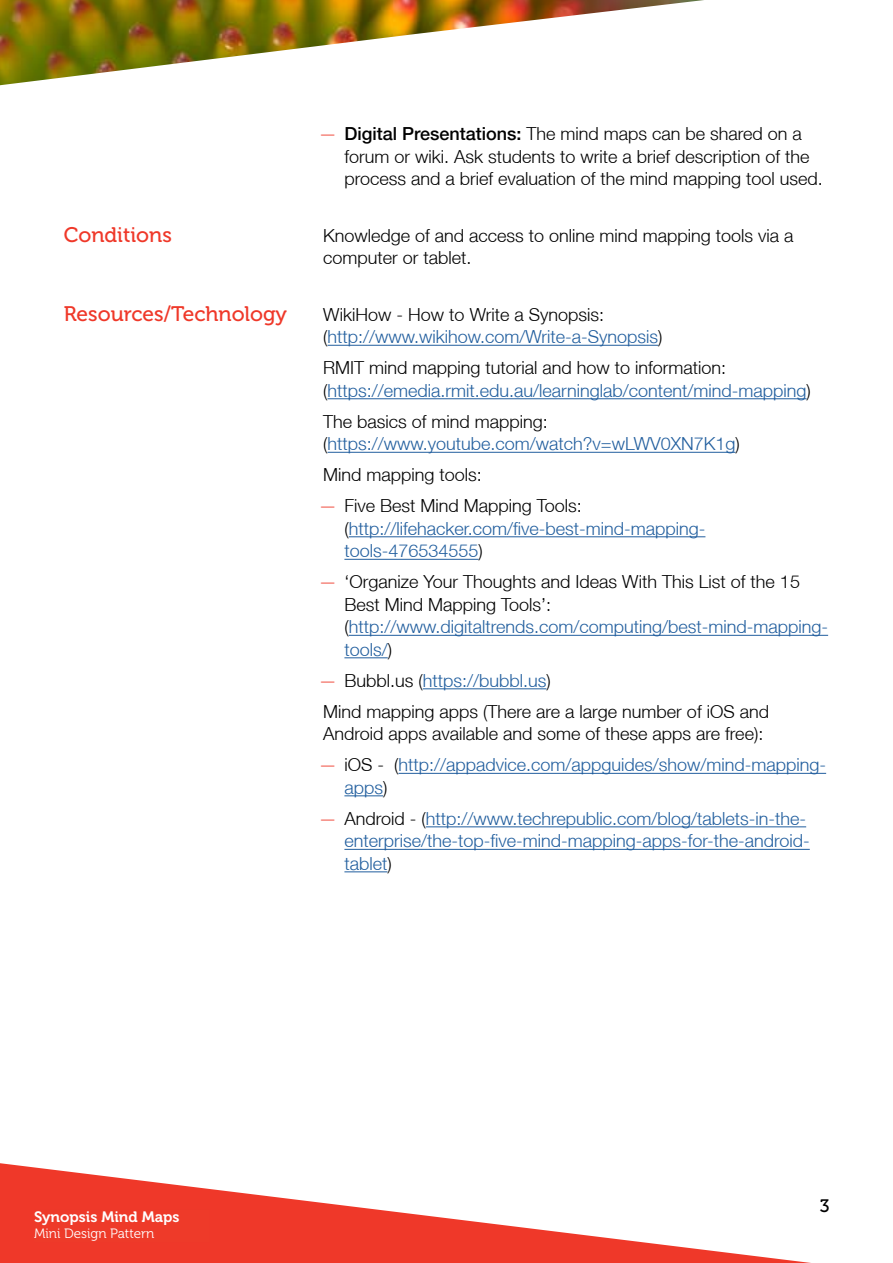
<style>
.page{position:relative;width:893px;height:1263px;background:#fff}
.page>*{position:absolute;margin:0;border:0;box-sizing:border-box;transform-origin:0 0}
.t1{font:21px "Museo 500";color:#ef3829}
.t2{font:300 18px/22.5px "Helvetica Neue LT";color:#215e9e}
.t3{font:300 18px/22.5px "Helvetica Neue LT";color:#000}
.t4{font:18px "Museo 500";color:#000}
.t5{font:15px "Museo 700";color:#fff}
.t6{font:13.5px "Museo 300";color:#fff}
.s1{color:#ef3829}
.s2{font-weight:500}
.s3{color:#000}
.s4{color:#215e9e}
</style>
<div class="page">
<svg style="left:0;top:1163px;width:811px;height:100px"></svg>
<img style="left:0;top:0;width:704px;height:86px">
<hr style="left:327px;top:345px;width:331px;height:1px;background:#215e9e">
<hr style="left:327px;top:398px;width:479px;height:1px;background:#215e9e">
<hr style="left:327px;top:452px;width:408px;height:1px;background:#215e9e">
<hr style="left:349px;top:536px;width:356px;height:1px;background:#215e9e">
<hr style="left:344px;top:559px;width:134px;height:1px;background:#215e9e">
<hr style="left:349px;top:635px;width:479px;height:1px;background:#215e9e">
<hr style="left:344px;top:657px;width:44px;height:1px;background:#215e9e">
<hr style="left:423px;top:688px;width:123px;height:1px;background:#215e9e">
<hr style="left:398px;top:773px;width:428px;height:1px;background:#215e9e">
<hr style="left:344px;top:795px;width:39px;height:1px;background:#215e9e">
<hr style="left:426px;top:826px;width:380px;height:1px;background:#215e9e">
<hr style="left:344px;top:849px;width:466px;height:1px;background:#215e9e">
<hr style="left:344px;top:871px;width:43px;height:1px;background:#215e9e">
<div style="left:34px;top:1210px;width:176px;height:32px;background:#ee3a29"></div>
<p class="t3" style="left:344px;top:122px;width:480px;text-indent:-26px"><span class="s1">—</span> <span class="s2">Digital Presentations:</span> The mind maps can be shared on a forum or wiki. Ask students to write a brief description of the process and a brief evaluation of the mind mapping tool used.</p>
<p class="t1" style="left:64px;top:223px;width:110px">Conditions</p>
<p class="t3" style="left:323px;top:224px;width:472px">Knowledge of and access to online mind mapping tools via a computer or tablet.</p>
<p class="t1" style="left:64px;top:302px;width:225px">Resources/Technology</p>
<p class="t2" style="left:323px;top:303px;width:341px"><span class="s3">WikiHow - How to Write a Synopsis: (</span>http://www.wikihow.com/Write-a-Synopsis<span class="s3">)</span></p>
<p class="t2" style="left:323px;top:356px;width:489px"><span class="s3">RMIT mind mapping tutorial and how to information: (</span>https://emedia.rmit.edu.au/learninglab/content/mind-mapping<span class="s3">)</span></p>
<p class="t2" style="left:323px;top:410px;width:418px"><span class="s3">The basics of mind mapping: (</span>https://www.youtube.com/watch?v=wLWV0XN7K1g<span class="s3">)</span></p>
<p class="t3" style="left:323px;top:463px;width:160px">Mind mapping tools:</p>
<p class="t2" style="left:344px;top:494px;width:362px;text-indent:-26px"><span class="s1">—</span> <span class="s3">Five Best Mind Mapping Tools: (</span>http://lifehacker.com/five-best-mind-mapping&shy;tools-476534555<span class="s3">)</span></p>
<p class="t3" style="left:344px;top:570px;width:485px;text-indent:-26px"><span class="s1">—</span> ‘Organize Your Thoughts and Ideas With This List of the 15<br>Best Mind Mapping Tools’: (<span class="s4">http://www.digitaltrends.com/computing/best-mind-mapping&shy;tools/</span>)</p>
<p class="t3" style="left:319px;top:665px;width:452px;line-height:31px"><span class="s1">—</span> Bubbl.us (<span class="s4">https://bubbl.us</span>)<br>Mind mapping apps (There are a large number of iOS and</p>
<p class="t3" style="left:323px;top:722px;width:442px">Android apps available and some of these apps are free):</p>
<p class="t2" style="left:344px;top:753px;width:483px;text-indent:-26px"><span class="s1">—</span> <span class="s3">iOS - (</span>http://appadvice.com/appguides/show/mind-mapping&shy;apps<span class="s3">)</span></p>
<p class="t2" style="left:344px;top:807px;width:467px;text-indent:-26px"><span class="s1">—</span> <span class="s3">Android - (</span>http://www.techrepublic.com/blog/tablets-in-the&shy;enterprise/the-top-five-mind-mapping-apps-for-the-android&shy;tablet<span class="s3">)</span></p>
<p class="t5" style="left:34px;top:1207px;width:167px">Drag and Drop Quizzes</p>
<p class="t5" style="left:34px;top:1208px;width:147px">Synopsis Mind Maps</p>
<p class="t6" style="left:34px;top:1226px;width:122px">Mini Design Pattern</p>
<p class="t4" style="left:820px;top:1195px;width:11px">3</p>
</div>
